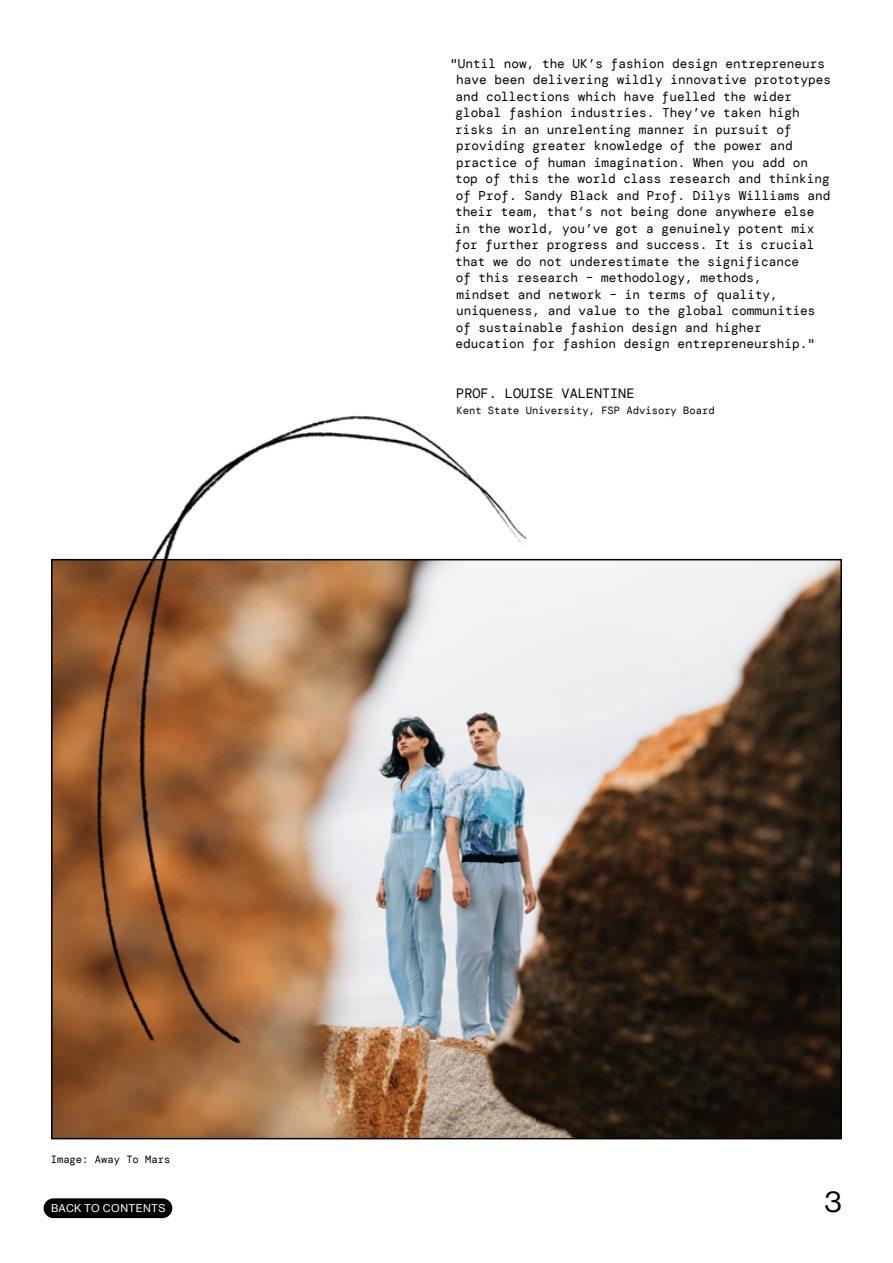
<style>
.page{position:relative;width:893px;height:1263px;background:#fff}
.page>*{position:absolute;margin:0;border:0;box-sizing:border-box;transform-origin:0 0}
.t1{font:28.5px "N Haas Grotesk DS Pro 55 Rg";color:#000}
.t2{font:13.5px "DM Mono";color:#000}
.t3{font:12.75px/16.5px "DM Mono";color:#000}
.t4{font:10.5px "DM Mono";color:#000}
.t5{font:10.5px "N Haas Grotesk TX Pro";letter-spacing:.035em;color:#fff}
</style>
<div class="page">
<img style="left:54px;top:562px;width:785px;height:574px">
<img style="left:51px;top:415px;width:642px;height:660px">
<div style="left:44px;top:1198px;width:128px;height:20px;background:#000;border-radius:10px"></div>
<p class="t3" style="left:455px;top:55px;width:378px;text-indent:-5px">"Until now, the UK’s fashion design entrepreneurs have been delivering wildly innovative prototypes and collections which have fuelled the wider global fashion industries. They’ve taken high risks in an unrelenting manner in pursuit of providing greater knowledge of the power and practice of human imagination. When you add on top of this the world class research and thinking of Prof. Sandy Black and Prof. Dilys Williams and their team, that’s not being done anywhere else in the world, you’ve got a genuinely potent mix for further progress and success. It is crucial that we do not underestimate the significance<br>of this research – methodology, methods,<br>mindset and network – in terms of quality, uniqueness, and value to the global communities of sustainable fashion design and higher education for fashion design entrepreneurship."</p>
<p class="t2" style="left:456px;top:384px;width:180px">PROF. LOUISE VALENTINE</p>
<p class="t4" style="left:456px;top:404px;width:260px">Kent State University, FSP Advisory Board</p>
<p class="t4" style="left:51px;top:1153px;width:121px">Image: Away To Mars</p>
<p class="t5" style="left:51px;top:1202px;width:116px">BACK TO CONTENTS</p>
<h1 class="t1" style="left:825px;top:1186px;width:18px">3</h1>
</div>
